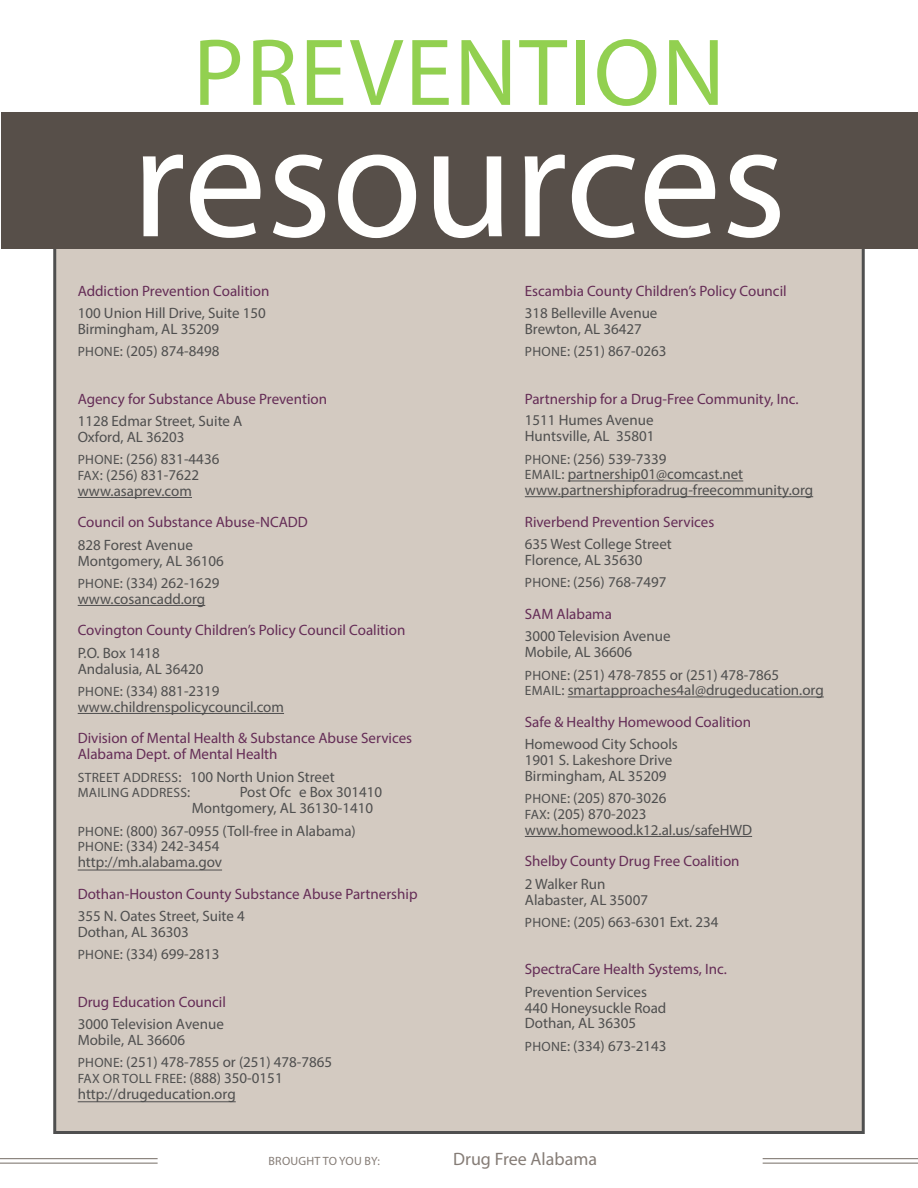
<style>
.page{position:relative;width:918px;height:1188px;background:#fff}
.page>*{position:absolute;margin:0;border:0;box-sizing:border-box;transform-origin:0 0}
.t1{font:165px "Myriad Pro";color:#fffffe}
.t2{font:96px "Myriad Pro";letter-spacing:.02em;color:#92d050}
.t3{font:18px "Myriad Pro";color:#857c76}
.t4{font:15px/15.8px "Myriad Pro";color:#4f4f4f}
.t5{font:15px/22.5px "Myriad Pro";color:#642c56}
.t6{font:13.5px "Myriad Pro";letter-spacing:.02em;color:#4f4f4f}
.t7{font:12px "Myriad Pro";letter-spacing:.02em;color:#857c76}
.s1{color:#4f4f4f}
.s2{font-size:13.5px}
.s3{font-size:15px}
</style>
<div class="page">
<div style="left:53px;top:228px;width:812px;height:906px;background:#d3cac1;border:3px solid #4f4f4f"></div>
<hr style="left:763px;top:1163px;width:155px;height:1px;background:#847c76">
<hr style="left:763px;top:1158px;width:155px;height:1px;background:#847c76">
<hr style="left:0;top:1163px;width:158px;height:1px;background:#847c76">
<hr style="left:0;top:1158px;width:158px;height:1px;background:#847c76">
<hr style="left:78px;top:497px;width:114px;height:1px;background:#4f4f4f">
<hr style="left:78px;top:605px;width:127px;height:1px;background:#4f4f4f">
<hr style="left:78px;top:713px;width:206px;height:1px;background:#4f4f4f">
<hr style="left:568px;top:481px;width:175px;height:1px;background:#4f4f4f">
<hr style="left:525px;top:496px;width:288px;height:1px;background:#4f4f4f">
<hr style="left:568px;top:697px;width:256px;height:1px;background:#4f4f4f">
<hr style="left:525px;top:836px;width:227px;height:1px;background:#4f4f4f">
<div style="left:2px;top:112px;width:916px;height:137px;background:#574f49"></div>
<hr style="left:78px;top:870px;width:144px;height:1px;background:#4f4f4f">
<hr style="left:78px;top:1101px;width:158px;height:1px;background:#4f4f4f">
<h1 class="t2" style="left:193px;top:13px;width:534px">PREVENTION</h1>
<p class="t1" style="left:131px;top:79px;width:657px">resources</p>
<p class="t5" style="left:78px;top:279px;width:193px">Addiction Prevention Coalition<br><span class="s1">100 Union Hill Drive, Suite 150</span></p>
<p class="t4" style="left:78px;top:317px;width:143px;line-height:22.5px">Birmingham, AL 35209<br><span class="s2">PHONE</span>: (205) 874-8498</p>
<p class="t5" style="left:78px;top:387px;width:251px">Agency for Substance Abuse Prevention</p>
<p class="t4" style="left:78px;top:413px;width:166px">1128 Edmar Street, Suite A<br>Oxford, AL 36203</p>
<p class="t4" style="left:78px;top:451px;width:143px"><span class="s2">PHONE</span>: (256) 831-4436<br><span class="s2">FAX</span>: (256) 831-7622 www.asaprev.com</p>
<p class="t5" style="left:78px;top:511px;width:232px">Council on Substance Abuse-NCADD</p>
<p class="t4" style="left:78px;top:537px;width:148px">828 Forest Avenue<br>Montgomery, AL 36106</p>
<p class="t4" style="left:78px;top:575px;width:143px"><span class="s2">PHONE</span>: (334) 262-1629 www.cosancadd.org</p>
<p class="t5" style="left:78px;top:619px;width:329px">Covington County Children’s Policy Council Coalition</p>
<p class="t4" style="left:78px;top:645px;width:127px">P.O. Box 1418<br>Andalusia, AL 36420</p>
<p class="t4" style="left:78px;top:683px;width:208px"><span class="s2">PHONE</span>: (334) 881-2319 www.childrenspolicycouncil.com</p>
<p class="t5" style="left:78px;top:730px;width:336px;line-height:15.8px">Division of Mental Health &amp; Substance Abuse Services<br>Alabama Dept. of Mental Health</p>
<p class="t4" style="left:78px;top:769px;width:258px"><span class="s2">STREET ADDRESS</span>: 100 North Union Street</p>
<p class="t6" style="left:78px;top:785px;width:114px">MAILING ADDRESS<span class="s3">:</span></p>
<p class="t4" style="left:240px;top:784px;width:144px">Post Ofc e Box 301410</p>
<p class="t4" style="left:192px;top:800px;width:183px">Montgomery, AL 36130-1410</p>
<p class="t4" style="left:78px;top:823px;width:280px"><span class="s2">PHONE</span>: (800) 367-0955 (Toll-free in Alabama)<br><span class="s2">PHONE</span>: (334) 242-3454 http://mh.alabama.gov</p>
<p class="t5" style="left:78px;top:882px;width:341px">Dothan-Houston County Substance Abuse Partnership<br><span class="s1">355 N. Oates Street, Suite 4</span></p>
<p class="t4" style="left:78px;top:920px;width:143px;line-height:22.5px">Dothan, AL 36303<br><span class="s2">PHONE</span>: (334) 699-2813</p>
<p class="t5" style="left:78px;top:990px;width:150px">Drug Education Council<br><span class="s1">3000 Television Avenue</span></p>
<p class="t4" style="left:78px;top:1028px;width:256px;line-height:22.5px">Mobile, AL 36606<br><span class="s2">PHONE</span>: (251) 478-7855 or (251) 478-7865</p>
<p class="t4" style="left:78px;top:1070px;width:207px"><span class="s2">FAX OR TOLL FREE</span>: (888) 350-0151 http://drugeducation.org</p>
<p class="t5" style="left:525px;top:279px;width:263px">Escambia County Children’s Policy Council<br><span class="s1">318 Belleville Avenue</span></p>
<p class="t4" style="left:525px;top:317px;width:143px;line-height:22.5px">Brewton, AL 36427<br><span class="s2">PHONE</span>: (251) 867-0263</p>
<p class="t5" style="left:525px;top:387px;width:275px">Partnership for a Drug-Free Community, Inc.</p>
<p class="t4" style="left:525px;top:412px;width:131px">1511 Humes Avenue<br>Huntsville, AL 35801</p>
<p class="t4" style="left:525px;top:451px;width:290px"><span class="s2">PHONE</span>: (256) 539-7339<br><span class="s2">EMAIL</span>: partnership01@comcast.net www.partnershipforadrug-freecommunity.org</p>
<p class="t5" style="left:525px;top:510px;width:191px">Riverbend Prevention Services</p>
<p class="t4" style="left:525px;top:536px;width:149px">635 West College Street<br>Florence, AL 35630</p>
<p class="t4" style="left:525px;top:574px;width:143px"><span class="s2">PHONE</span>: (256) 768-7497</p>
<p class="t5" style="left:525px;top:602px;width:89px">SAM Alabama</p>
<p class="t4" style="left:525px;top:628px;width:147px">3000 Television Avenue<br>Mobile, AL 36606</p>
<p class="t4" style="left:525px;top:667px;width:300px"><span class="s2">PHONE</span>: (251) 478-7855 or (251) 478-7865<br><span class="s2">EMAIL</span>: smartapproaches4al@drugeducation.org</p>
<p class="t5" style="left:525px;top:710px;width:228px">Safe &amp; Healthy Homewood Coalition</p>
<p class="t4" style="left:525px;top:736px;width:155px">Homewood City Schools<br>1901 S. Lakeshore Drive<br>Birmingham, AL 35209</p>
<p class="t4" style="left:525px;top:790px;width:229px"><span class="s2">PHONE</span>: (205) 870-3026<br><span class="s2">FAX</span>: (205) 870-2023 www.homewood.k12.al.us/safeHWD</p>
<p class="t5" style="left:525px;top:850px;width:216px">Shelby County Drug Free Coalition<br><span class="s1">2 Walker Run</span></p>
<p class="t4" style="left:525px;top:888px;width:195px;line-height:22.5px">Alabaster, AL 35007<br><span class="s2">PHONE</span>: (205) 663-6301 Ext. 234</p>
<p class="t5" style="left:525px;top:958px;width:204px">SpectraCare Health Systems, Inc.</p>
<p class="t4" style="left:525px;top:984px;width:143px">Prevention Services<br>440 Honeysuckle Road<br>Dothan, AL 36305</p>
<p class="t4" style="left:525px;top:1038px;width:143px"><span class="s2">PHONE</span>: (334) 673-2143</p>
<p class="t7" style="left:269px;top:1154px;width:113px">BROUGHT TO YOU BY:</p>
<p class="t3" style="left:453px;top:1148px;width:146px">Drug Free Alabama</p>
</div>
